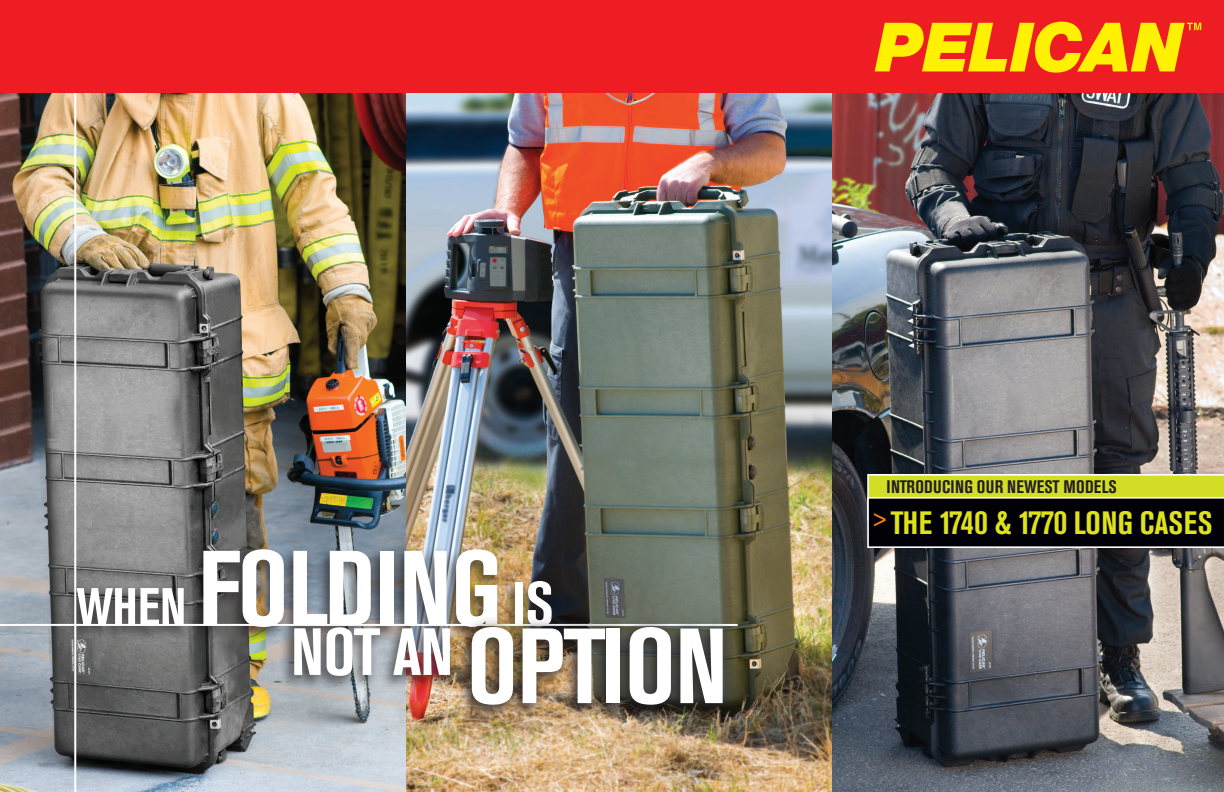
<style>
.page{position:relative;width:1224px;height:792px;background:#fff}
.page>*{position:absolute;margin:0;border:0;box-sizing:border-box;transform-origin:0 0}
.t1{font:700 condensed 105.6px/77.8px "Akzidenz Grotesk BE";letter-spacing:-.005em;color:#fff}
.t2{font:700 condensed 32px "Akzidenz Grotesk BE";letter-spacing:.015em;color:#dee21b}
.t3{font:700 condensed 18px "Akzidenz Grotesk BE";letter-spacing:.015em;color:#231f20}
.s1{font-size:52.8px}
.s2{font-size:61.6px}
.s3{font-size:34px}
</style>
<div class="page">
<img style="left:831px;top:92px;width:393px;height:700px">
<img style="left:0;top:92px;width:406px;height:700px">
<img style="left:406px;top:92px;width:425px;height:700px">
<div style="left:60px;top:543px;width:496px;height:99px;background:#231f20;opacity:.69"></div>
<hr style="left:0;top:624px;width:738px;height:2px;background:#fff">
<hr style="left:74px;top:39px;width:2px;height:753px;background:#fff">
<div style="left:277px;top:621px;width:178px;height:70px;background:#231f20;opacity:.69"></div>
<div style="left:455px;top:621px;width:273px;height:99px;background:#231f20;opacity:.69"></div>
<div style="left:458px;top:614px;width:277px;height:103px;background:#231f20;opacity:.5"></div>
<div style="left:0;top:0;width:1224px;height:92px;background:#ee1d23"></div>
<svg style="left:875px;top:22px;width:326px;height:51px"></svg>
<svg style="left:867px;top:474px;width:357px;height:74px;background:#4e5120"></svg>
<h1 class="t1" style="left:291px;top:551px;width:439px;text-indent:-215px"><span class="s1">WHEN</span> FOLDING <span class="s2">IS<br></span><sup>NOT</sup> <sup>AN</sup> OPTION</h1>
<p class="t3" style="left:887px;top:477px;width:232px">INTRODUCING OUR NEWEST MODELS</p>
<h2 class="t2" style="left:874px;top:504px;width:340px"><sup>&gt;</sup> THE <span class="s3">1740</span> &amp; <span class="s3">1770</span> LONG CASES</h2>
</div>
